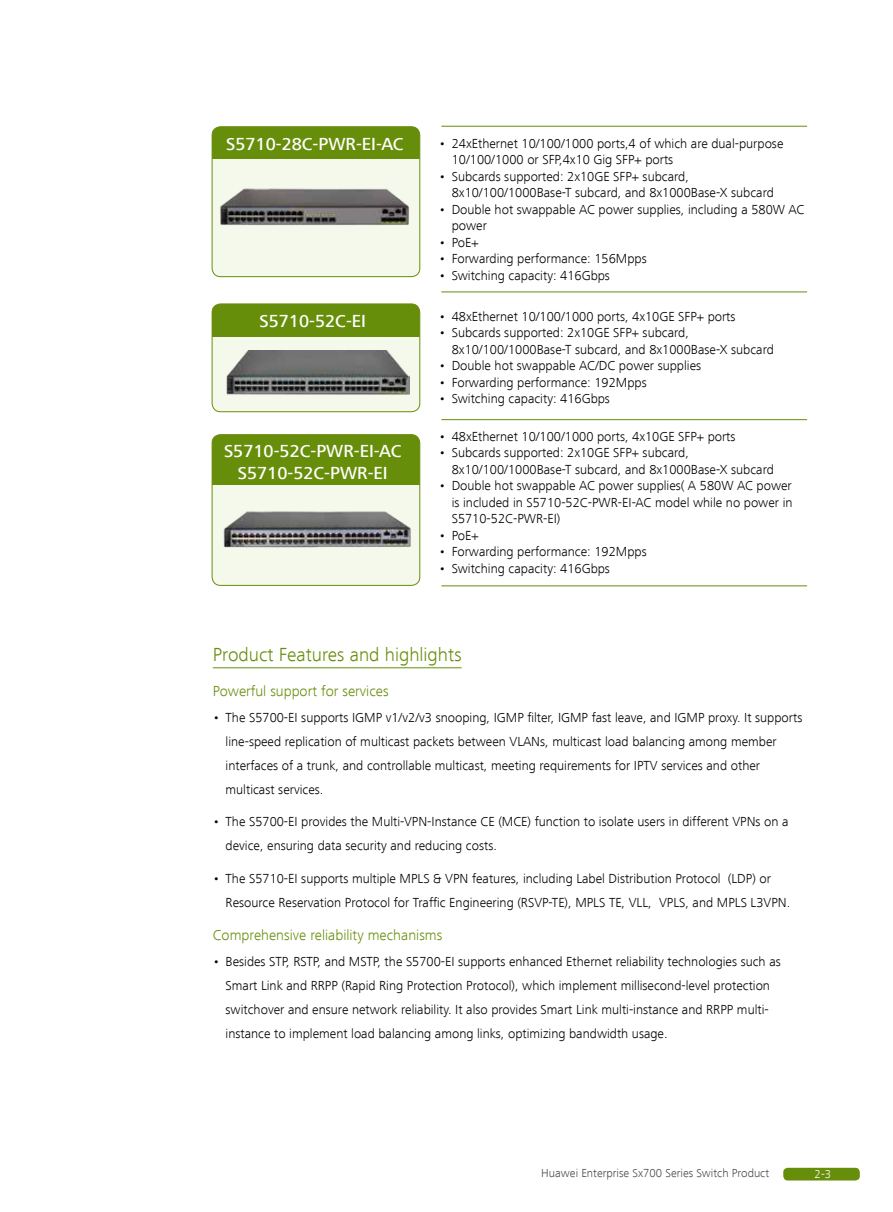
<style>
.page{position:relative;width:893px;height:1212px;background:#fff}
.page>*{position:absolute;margin:0;border:0;box-sizing:border-box;transform-origin:0 0}
.t1{font:300 19.5px "Frutiger Next LT";color:#678e0a}
.t2{font:500 18px/21.6px "Frutiger Next LT";color:#fff;text-align:center}
.t3{font:300 15px "Frutiger Next LT";color:#678e0a}
.t4{font:300 13.5px/24px "Frutiger Next LT";color:#000}
.t5{font:300 12px "Frutiger Next LT";color:#4c4948}
.t6{font:300 12px "Frutiger Next LT";color:#fff}
</style>
<div class="page">
<div style="left:212px;top:304px;width:208px;height:108px;background:#f5f9ec;border-radius:9px"></div>
<div style="left:212px;top:304px;width:208px;height:32px;background:#678e0a"></div>
<div style="left:212px;top:304px;width:208px;height:108px;border:1px solid #678e0a;border-radius:9px"></div>
<hr style="left:441px;top:126px;width:366px;height:1px;background:#678e0a">
<hr style="left:441px;top:419px;width:366px;height:1px;background:#678e0a">
<div style="left:212px;top:127px;width:208px;height:150px;background:#f5f9ec;border-radius:9px"></div>
<div style="left:212px;top:127px;width:208px;height:32px;background:#678e0a"></div>
<div style="left:212px;top:126px;width:208px;height:151px;border:1px solid #678e0a;border-radius:9px"></div>
<hr style="left:441px;top:292px;width:366px;height:1px;background:#678e0a">
<img style="left:220px;top:188px;width:189px;height:37px">
<div style="left:212px;top:435px;width:208px;height:150px;background:#f5f9ec;border-radius:9px"></div>
<div style="left:212px;top:435px;width:208px;height:50px;background:#678e0a"></div>
<div style="left:212px;top:434px;width:208px;height:152px;border:1px solid #678e0a;border-radius:9px"></div>
<hr style="left:441px;top:586px;width:366px;height:1px;background:#678e0a">
<img style="left:223px;top:511px;width:188px;height:37px">
<img style="left:226px;top:350px;width:184px;height:45px">
<hr style="left:213px;top:667px;width:249px;height:1px;background:#678e0a">
<div style="left:783px;top:1168px;width:77px;height:12px;background:#678e0a;border-radius:4px"></div>
<h2 class="t2" style="left:226px;top:133px;width:179px">S5710-28C-PWR-EI-AC</h2>
<p class="t4" style="left:452px;top:135px;width:333px;line-height:16.5px;text-indent:-13px">• 24xEthernet 10/100/1000 ports,4 of which are dual-purpose<br>10/100/1000 or SFP,4x10 Gig SFP+ ports</p>
<p class="t4" style="left:452px;top:168px;width:324px;line-height:16.5px;text-indent:-13px">• Subcards supported: 2x10GE SFP+ subcard,<br>8x10/100/1000Base-T subcard, and 8x1000Base-X subcard</p>
<p class="t4" style="left:452px;top:201px;width:354px;line-height:16.5px;text-indent:-13px">• Double hot swappable AC power supplies, including a 580W AC power</p>
<p class="t4" style="left:439px;top:230px;width:41px">• PoE+</p>
<p class="t4" style="left:439px;top:247px;width:209px">• Forwarding performance: 156Mpps</p>
<p class="t4" style="left:439px;top:263px;width:173px">• Switching capacity: 416Gbps</p>
<h2 class="t2" style="left:259px;top:310px;width:108px">S5710-52C-EI</h2>
<p class="t4" style="left:439px;top:304px;width:298px">• 48xEthernet 10/100/1000 ports, 4x10GE SFP+ ports</p>
<p class="t4" style="left:452px;top:324px;width:324px;line-height:16.5px;text-indent:-13px">• Subcards supported: 2x10GE SFP+ subcard,<br>8x10/100/1000Base-T subcard, and 8x1000Base-X subcard</p>
<p class="t4" style="left:439px;top:354px;width:264px">• Double hot swappable AC/DC power supplies</p>
<p class="t4" style="left:439px;top:370px;width:209px">• Forwarding performance: 192Mpps</p>
<p class="t4" style="left:439px;top:387px;width:173px">• Switching capacity: 416Gbps</p>
<h2 class="t2" style="left:224px;top:441px;width:179px">S5710-52C-PWR-EI-AC<br>S5710-52C-PWR-EI</h2>
<p class="t4" style="left:439px;top:424px;width:298px">• 48xEthernet 10/100/1000 ports, 4x10GE SFP+ ports</p>
<p class="t4" style="left:452px;top:445px;width:324px;line-height:16.5px;text-indent:-13px">• Subcards supported: 2x10GE SFP+ subcard,<br>8x10/100/1000Base-T subcard, and 8x1000Base-X subcard</p>
<p class="t4" style="left:452px;top:478px;width:342px;line-height:16.5px;text-align:justify;text-indent:-13px">• Double hot swappable AC power supplies( A 580W AC power is included in S5710-52C-PWR-EI-AC model while no power in S5710-52C-PWR-EI)</p>
<p class="t4" style="left:439px;top:523px;width:41px">• PoE+</p>
<p class="t4" style="left:439px;top:540px;width:209px">• Forwarding performance: 192Mpps</p>
<p class="t4" style="left:439px;top:556px;width:173px">• Switching capacity: 416Gbps</p>
<h1 class="t1" style="left:213px;top:644px;width:250px">Product Features and highlights</h1>
<p class="t3" style="left:213px;top:683px;width:177px">Powerful support for services</p>
<p class="t4" style="left:226px;top:705px;width:578px;text-indent:-13px">• The S5700-EI supports IGMP v1/v2/v3 snooping, IGMP filter, IGMP fast leave, and IGMP proxy. It supports line-speed replication of multicast packets between VLANs, multicast load balancing among member interfaces of a trunk, and controllable multicast, meeting requirements for IPTV services and other multicast services.</p>
<p class="t4" style="left:226px;top:810px;width:565px;text-indent:-13px">• The S5700-EI provides the Multi-VPN-Instance CE (MCE) function to isolate users in different VPNs on a device, ensuring data security and reducing costs.</p>
<p class="t4" style="left:226px;top:866px;width:566px;text-indent:-13px">• The S5710-EI supports multiple MPLS &amp; VPN features, including Label Distribution Protocol (LDP) or<br>Resource Reservation Protocol for Traffic Engineering (RSVP-TE), MPLS TE, VLL, VPLS, and MPLS L3VPN.</p>
<p class="t3" style="left:213px;top:927px;width:231px">Comprehensive reliability mechanisms</p>
<p class="t4" style="left:226px;top:949px;width:557px;text-indent:-13px">• Besides STP, RSTP, and MSTP, the S5700-EI supports enhanced Ethernet reliability technologies such as Smart Link and RRPP (Rapid Ring Protection Protocol), which implement millisecond-level protection switchover and ensure network reliability. It also provides Smart Link multi-instance and RRPP multi&shy;instance to implement load balancing among links, optimizing bandwidth usage.</p>
<p class="t5" style="left:541px;top:1167px;width:229px">Huawei Enterprise Sx700 Series Switch Product</p>
<p class="t6" style="left:815px;top:1167px;width:18px">2-3</p>
</div>
